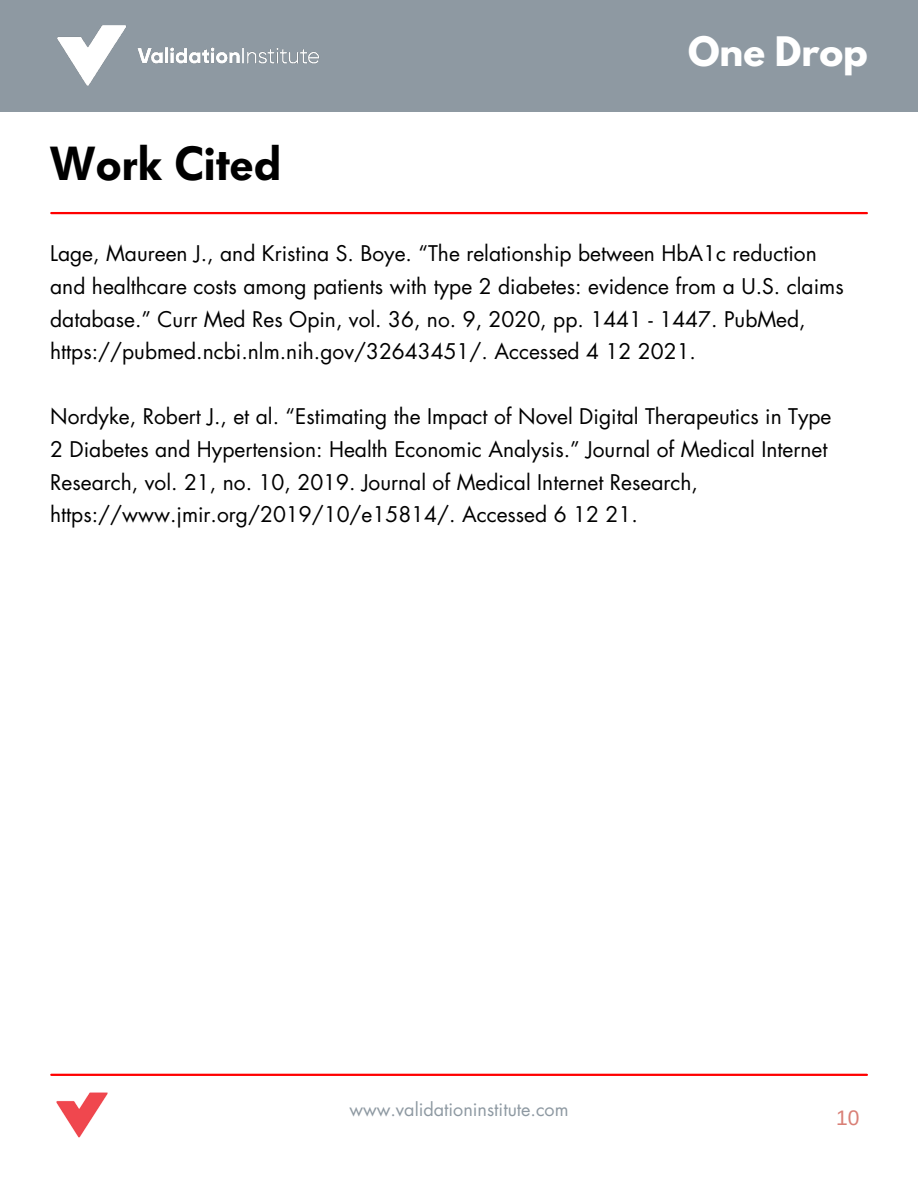
<style>
.page{position:relative;width:918px;height:1188px;background:#fff}
.page>*{position:absolute;margin:0;border:0;box-sizing:border-box;transform-origin:0 0}
.t1{font:600 47.25px "Futura BQ";color:#000}
.t2{font:700 36px "League Spartan";color:#fff}
.t3{font:21px/32.7px "Futura LT";color:#000}
.t4{font:21px "Arimo";color:#d97f76}
.t5{font:18px "Futura LT";color:#8e99a2}
</style>
<div class="page">
<div style="left:0;top:0;width:918px;height:111px;background:#8e99a2"></div>
<img style="left:57px;top:25px;width:262px;height:61px">
<hr style="left:51px;top:1074px;width:816px;height:2px;background:#f00">
<img style="left:56px;top:1092px;width:52px;height:46px">
<hr style="left:51px;top:212px;width:816px;height:2px;background:#f00">
<p class="t1" style="left:50px;top:136px;width:233px">Work Cited</p>
<p class="t2" style="left:688px;top:34px;width:181px">One Drop</p>
<p class="t3" style="left:50px;top:238px;width:795px">Lage, Maureen J., and Kristina S. Boye. “The relationship between HbA1c reduction and healthcare costs among patients with type 2 diabetes: evidence from a U.S. claims database.” Curr Med Res Opin, vol. 36, no. 9, 2020, pp. 1441 - 1447. PubMed,</p>
<p class="t3" style="left:50px;top:335px;width:647px">https://pubmed.ncbi.nlm.nih.gov/32643451/. Accessed 4 12 2021.</p>
<p class="t3" style="left:50px;top:401px;width:783px">Nordyke, Robert J., et al. “Estimating the Impact of Novel Digital Therapeutics in Type<br>2 Diabetes and Hypertension: Health Economic Analysis.” Journal of Medical Internet<br>Research, vol. 21, no. 10, 2019. Journal of Medical Internet Research,</p>
<p class="t3" style="left:50px;top:499px;width:589px">https://www.jmir.org/2019/10/e15814/. Accessed 6 12 21.</p>
<p class="t5" style="left:349px;top:1098px;width:221px">www.validationinstitute.com</p>
<p class="t4" style="left:836px;top:1106px;width:25px">10</p>
</div>
